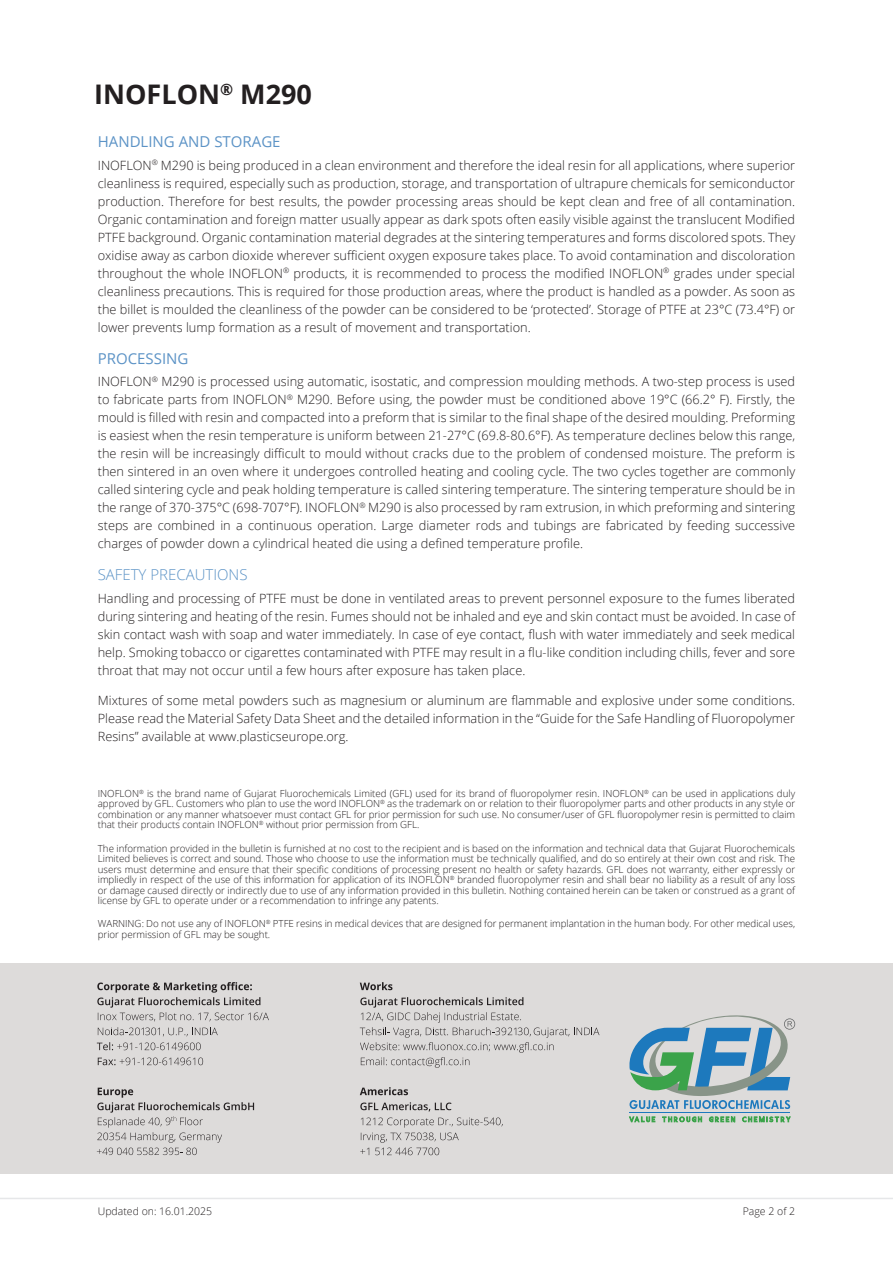
<style>
.page{position:relative;width:893px;height:1263px;background:#fff}
.page>*{position:absolute;margin:0;border:0;box-sizing:border-box;transform-origin:0 0}
.t1{font:700 27px "Open Sans";color:#231f20}
.t2{font:15px "Open Sans";color:#5c93c6}
.t3{font:300 15px "Open Sans";color:#5c93c6}
.t4{font:300 12.75px/18px "Open Sans";color:#231f20;text-align:justify}
.t5{font:300 10.5px "Open Sans";color:#231f20}
.t6{font:300 9.75px/10.5px "Open Sans";color:#231f20;text-align:justify}
</style>
<div class="page">
<hr style="left:0;top:1198px;width:893px;height:1px;background:#e6e7e9">
<div style="left:0;top:963px;width:893px;height:211px;background:#dddbda"></div>
<svg style="left:360px;top:1117px;width:143px;height:38px"></svg>
<svg style="left:360px;top:1102px;width:91px;height:9px"></svg>
<svg style="left:360px;top:1087px;width:48px;height:8px"></svg>
<svg style="left:360px;top:982px;width:32px;height:8px"></svg>
<svg style="left:98px;top:1057px;width:105px;height:8px"></svg>
<svg style="left:97px;top:1042px;width:104px;height:8px"></svg>
<svg style="left:98px;top:1027px;width:120px;height:9px"></svg>
<svg style="left:97px;top:982px;width:172px;height:39px"></svg>
<svg style="left:629px;top:1117px;width:161px;height:5px"></svg>
<hr style="left:629px;top:1112px;width:161px;height:1px;background:#1d79bd">
<svg style="left:629px;top:1015px;width:166px;height:94px"></svg>
<svg style="left:97px;top:1088px;width:157px;height:67px"></svg>
<svg style="left:360px;top:997px;width:239px;height:71px"></svg>
<h1 class="t1" style="left:94px;top:75px;width:219px">INOFLON<sup>®</sup> M290</h1>
<p class="t2" style="left:98px;top:132px;width:184px">HANDLING AND STORAGE</p>
<p class="t4" style="left:98px;top:156px;width:699px">INOFLON<sup>®</sup> M290 is being produced in a clean environment and therefore the ideal resin for all applications, where superior cleanliness is required, especially such as production, storage, and transportation of ultrapure chemicals for semiconductor production. Therefore for best results, the powder processing areas should be kept clean and free of all contamination.<br>Organic contamination and foreign matter usually appear as dark spots often easily visible against the translucent Modified PTFE background. Organic contamination material degrades at the sintering temperatures and forms discolored spots. They oxidise away as carbon dioxide wherever sufficient oxygen exposure takes place. To avoid contamination and discoloration throughout the whole INOFLON<sup>®</sup> products, it is recommended to process the modified INOFLON<sup>®</sup> grades under special cleanliness precautions. This is required for those production areas, where the product is handled as a powder. As soon as the billet is moulded the cleanliness of the powder can be considered to be ‘protected’. Storage of PTFE at 23°C (73.4°F) or lower prevents lump formation as a result of movement and transportation.</p>
<p class="t2" style="left:98px;top:348px;width:92px">PROCESSING</p>
<p class="t4" style="left:98px;top:372px;width:699px">INOFLON<sup>®</sup> M290 is processed using automatic, isostatic, and compression moulding methods. A two-step process is used to fabricate parts from INOFLON<sup>®</sup> M290. Before using, the powder must be conditioned above 19°C (66.2° F). Firstly, the mould is filled with resin and compacted into a preform that is similar to the final shape of the desired moulding. Preforming is easiest when the resin temperature is uniform between 21-27°C (69.8-80.6°F). As temperature declines below this range, the resin will be increasingly difficult to mould without cracks due to the problem of condensed moisture. The preform is then sintered in an oven where it undergoes controlled heating and cooling cycle. The two cycles together are commonly called sintering cycle and peak holding temperature is called sintering temperature. The sintering temperature should be in the range of 370-375°C (698-707°F). INOFLON<sup>®</sup> M290 is also processed by ram extrusion, in which preforming and sintering steps are combined in a continuous operation. Large diameter rods and tubings are fabricated by feeding successive charges of powder down a cylindrical heated die using a defined temperature profile.</p>
<p class="t3" style="left:98px;top:565px;width:151px">SAFETY PRECAUTIONS</p>
<p class="t4" style="left:98px;top:589px;width:699px">Handling and processing of PTFE must be done in ventilated areas to prevent personnel exposure to the fumes liberated during sintering and heating of the resin. Fumes should not be inhaled and eye and skin contact must be avoided. In case of skin contact wash with soap and water immediately. In case of eye contact, flush with water immediately and seek medical help. Smoking tobacco or cigarettes contaminated with PTFE may result in a flu-like condition including chills, fever and sore throat that may not occur until a few hours after exposure has taken place.</p>
<p class="t4" style="left:98px;top:691px;width:699px">Mixtures of some metal powders such as magnesium or aluminum are flammable and explosive under some conditions.<br>Please read the Material Safety Data Sheet and the detailed information in the “Guide for the Safe Handling of Fluoropolymer Resins” available at www.plasticseurope.org.</p>
<p class="t6" style="left:98px;top:788px;width:699px">INOFLON<sup>®</sup> is the brand name of Gujarat Fluorochemicals Limited (GFL) used for its brand of fluoropolymer resin. INOFLON<sup>®</sup> can be used in applications duly approved by GFL. Customers who plan to use the word INOFLON<sup>®</sup> as the trademark on or relation to their fluoropolymer parts and other products in any style or combination or any manner whatsoever must contact GFL for prior permission for such use. No consumer/user of GFL fluoropolymer resin is permitted to claim that their products contain INOFLON<sup>®</sup> without prior permission from GFL.</p>
<p class="t6" style="left:98px;top:843px;width:699px">The information provided in the bulletin is furnished at no cost to the recipient and is based on the information and technical data that Gujarat Fluorochemicals Limited believes is correct and sound. Those who choose to use the information must be technically qualified, and do so entirely at their own cost and risk. The users must determine and ensure that their specific conditions of processing present no health or safety hazards. GFL does not warranty, either expressly or impliedly in respect of the use of this information for application of its INOFLON<sup>®</sup> branded fluoropolymer resin and shall bear no liability as a result of any loss or damage caused directly or indirectly due to use of any information provided in this bulletin. Nothing contained herein can be taken or construed as a grant of license by GFL to operate under or a recommendation to infringe any patents.</p>
<p class="t6" style="left:98px;top:918px;width:699px">WARNING: Do not use any of INOFLON<sup>®</sup> PTFE resins in medical devices that are designed for permanent implantation in the human body. For other medical uses, prior permission of GFL may be sought.</p>
<p class="t5" style="left:98px;top:1204px;width:116px">Updated on: 16.01.2025</p>
<p class="t5" style="left:743px;top:1204px;width:54px">Page 2 of 2</p>
</div>
